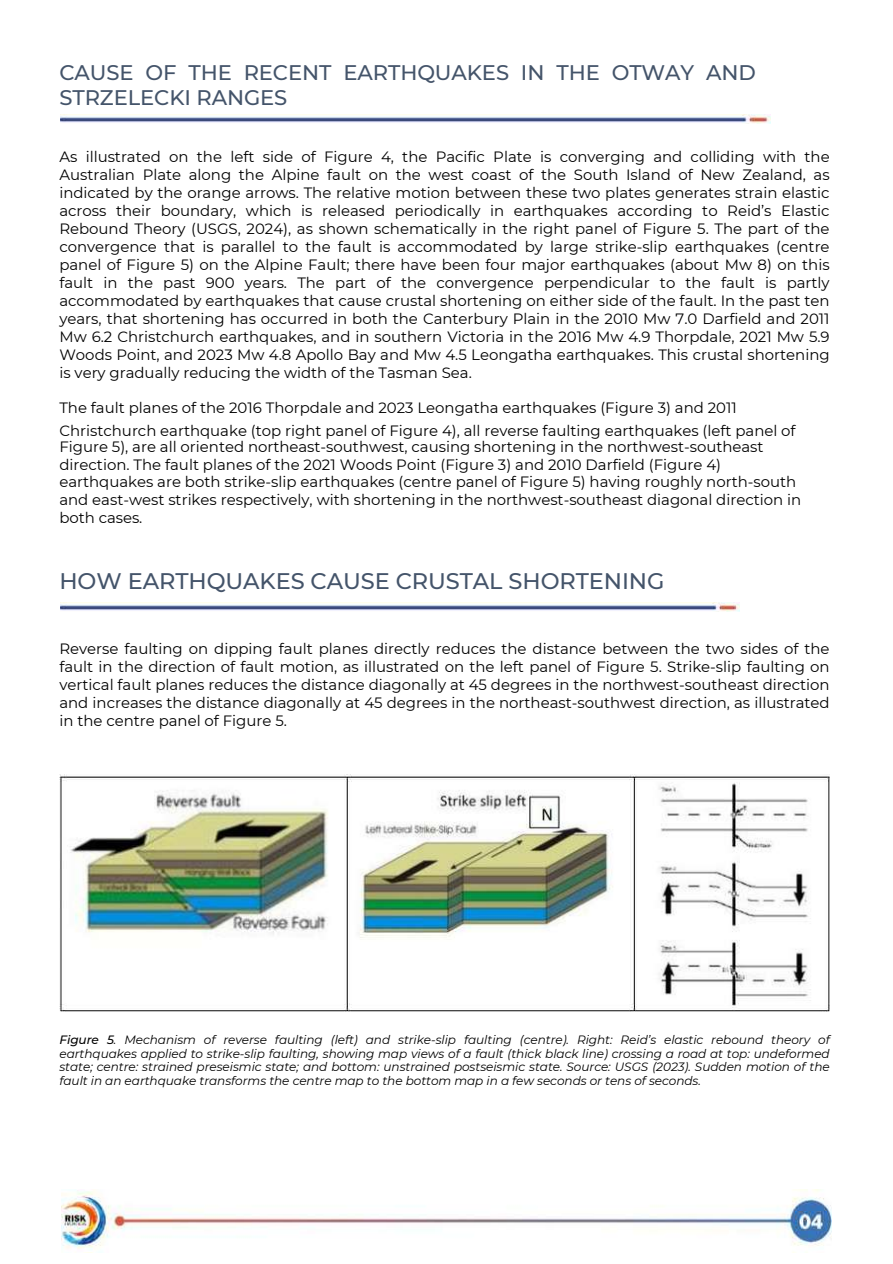
<style>
.page{position:relative;width:893px;height:1264px;background:#fff}
.page>*{position:absolute;margin:0;border:0;box-sizing:border-box;transform-origin:0 0}
.t1{font:500 22.5px "Montserrat";letter-spacing:-.005em;color:#44546a}
.t2{font:500 21px/24.8px "Montserrat";letter-spacing:-.005em;color:#44546a}
.t3{font:14.85px/18px "Montserrat";color:#000;text-align:justify}
.t4{font:italic 12px/13.5px "Montserrat";letter-spacing:-.005em;color:#000;text-align:justify}
.s1{font-weight:500}
</style>
<div class="page">
<img style="left:62px;top:1189px;width:769px;height:60px">
<img style="left:795px;top:1211px;width:31px;height:18px">
<img style="left:60px;top:114px;width:710px;height:9px">
<img style="left:60px;top:602px;width:679px;height:9px">
<img style="left:59px;top:774px;width:770px;height:237px">
<h2 class="t2" style="left:59px;top:61px;width:698px">CAUSE OF THE RECENT EARTHQUAKES IN THE OTWAY AND<br>STRZELECKI RANGES</h2>
<p class="t3" style="left:59px;top:148px;width:771px">As illustrated on the left side of Figure 4, the Pacific Plate is converging and colliding with the Australian Plate along the Alpine fault on the west coast of the South Island of New Zealand, as indicated by the orange arrows. The relative motion between these two plates generates strain elastic across their boundary, which is released periodically in earthquakes according to Reid’s Elastic Rebound Theory (USGS, 2024), as shown schematically in the right panel of Figure 5. The part of the convergence that is parallel to the fault is accommodated by large strike-slip earthquakes (centre panel of Figure 5) on the Alpine Fault; there have been four major earthquakes (about Mw 8) on this fault in the past 900 years. The part of the convergence perpendicular to the fault is partly accommodated by earthquakes that cause crustal shortening on either side of the fault. In the past ten years, that shortening has occurred in both the Canterbury Plain in the 2010 Mw 7.0 Darfield and 2011<br>Mw 6.2 Christchurch earthquakes, and in southern Victoria in the 2016 Mw 4.9 Thorpdale, 2021 Mw 5.9<br>Woods Point, and 2023 Mw 4.8 Apollo Bay and Mw 4.5 Leongatha earthquakes. This crustal shortening is very gradually reducing the width of the Tasman Sea.</p>
<p class="t3" style="left:59px;top:396px;width:737px;line-height:22.5px">The fault planes of the 2016 Thorpdale and 2023 Leongatha earthquakes (Figure 3) and 2011<br>Christchurch earthquake (top right panel of Figure 4), all reverse faulting earthquakes (left panel of</p>
<p class="t3" style="left:59px;top:438px;width:743px;text-align:left">Figure 5), are all oriented northeast-southwest, causing shortening in the northwest-southeast direction. The fault planes of the 2021 Woods Point (Figure 3) and 2010 Darfield (Figure 4) earthquakes are both strike-slip earthquakes (centre panel of Figure 5) having roughly north-south and east-west strikes respectively, with shortening in the northwest-southeast diagonal direction in both cases.</p>
<h1 class="t1" style="left:59px;top:567px;width:606px">HOW EARTHQUAKES CAUSE CRUSTAL SHORTENING</h1>
<p class="t3" style="left:59px;top:639px;width:771px">Reverse faulting on dipping fault planes directly reduces the distance between the two sides of the fault in the direction of fault motion, as illustrated on the left panel of Figure 5. Strike-slip faulting on vertical fault planes reduces the distance diagonally at 45 degrees in the northwest-southeast direction and increases the distance diagonally at 45 degrees in the northeast-southwest direction, as illustrated in the centre panel of Figure 5.</p>
<p class="t4" style="left:59px;top:1033px;width:771px"><span class="s1">Figure 5</span>. Mechanism of reverse faulting (left) and strike-slip faulting (centre). Right: Reid’s elastic rebound theory of earthquakes applied to strike-slip faulting, showing map views of a fault (thick black line) crossing a road at top: undeformed state; centre: strained preseismic state; and bottom: unstrained postseismic state. Source: USGS (2023). Sudden motion of the fault in an earthquake transforms the centre map to the bottom map in a few seconds or tens of seconds.</p>
</div>
